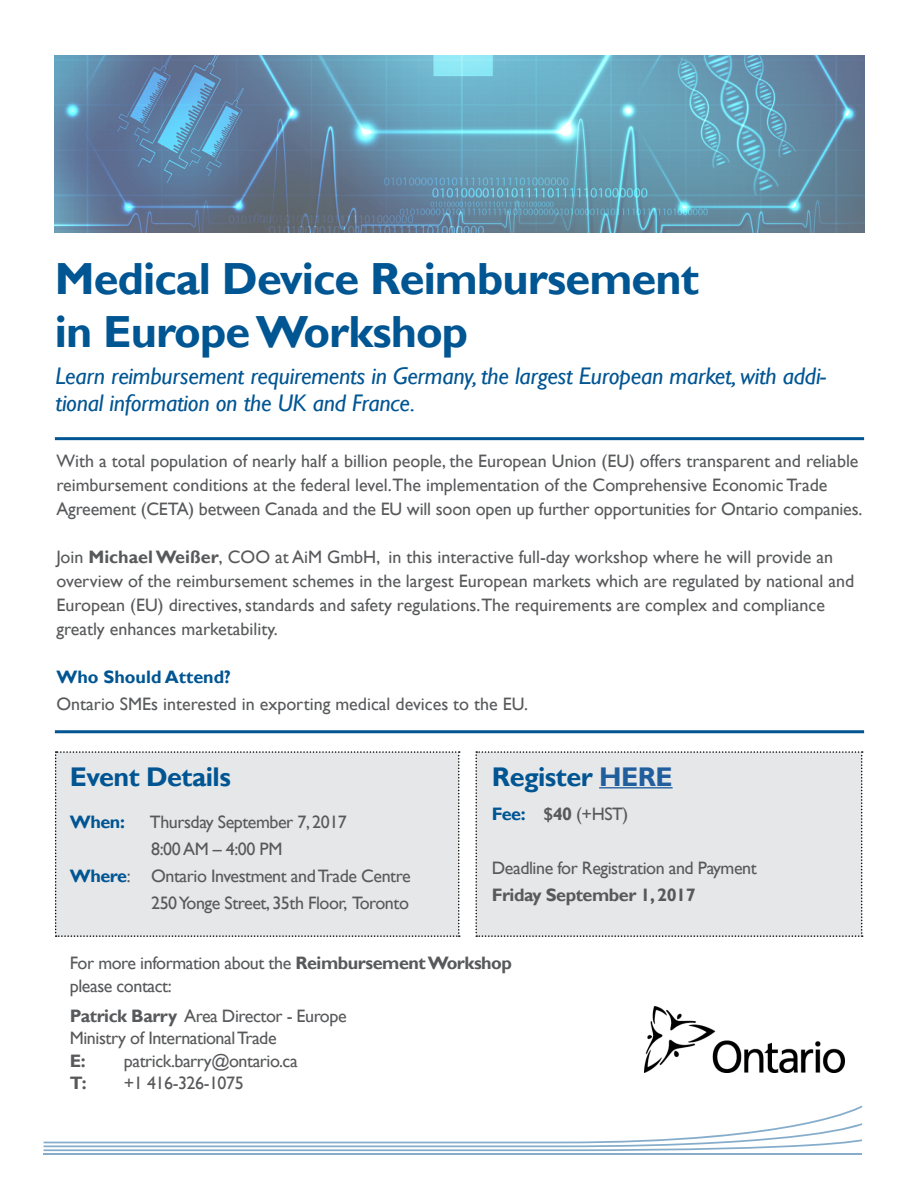
<style>
.page{position:relative;width:918px;height:1188px;background:#fff}
.page>*{position:absolute;margin:0;border:0;box-sizing:border-box;transform-origin:0 0}
.t1{font:700 45px/52.5px "Gill Sans";letter-spacing:-.02em;color:#005593}
.t2{font:700 27px "Gill Sans";letter-spacing:-.02em;color:#005592}
.t3{font:italic 24px/27px "Gill Sans";letter-spacing:-.01em;color:#005593}
.t4{font:18px/24px "Gill Sans";color:#58595b}
.t5{font:18px/22.5px "Gill Sans";letter-spacing:-.025em;color:#58595b}
.t6{font:700 18px "Gill Sans";letter-spacing:-.025em;color:#58595b}
.t7{font:700 18px "Gill Sans";color:#005592}
.t8{font:700 18px "Gill Sans";color:#005593}
.s1{font-weight:700}
.s2{font-weight:700;color:#005593}
.s3{color:#215e9e}
</style>
<div class="page">
<img style="left:54px;top:56px;width:810px;height:176px">
<img style="left:644px;top:1007px;width:201px;height:66px">
<hr style="left:44px;top:1153px;width:818px;height:2px;background:#005593">
<svg style="left:44px;top:1106px;width:818px;height:45px"></svg>
<hr style="left:55px;top:730px;width:809px;height:3px;background:#005592">
<hr style="left:55px;top:437px;width:809px;height:3px;background:#005592">
<div style="left:55px;top:751px;width:405px;height:186px;background:#e6e7e8"></div>
<div style="left:475px;top:751px;width:388px;height:186px;background:#e6e7e8"></div>
<hr style="left:599px;top:787px;width:74px;height:1px;background:#215e9e">
<h1 class="t1" style="left:55px;top:254px;width:646px">Medical Device Reimbursement in EuropeWorkshop</h1>
<h3 class="t3" style="left:56px;top:363px;width:772px">Learn reimbursement requirements in Germany, the largest European market, with addi&shy;tional information on the UK and France.</h3>
<p class="t4" style="left:56px;top:449px;width:807px">With a total population of nearly half a billion people, the European Union (EU) offers transparent and reliable reimbursement conditions at the federal level.The implementation of the Comprehensive Economic Trade<br>Agreement (CETA) between Canada and the EU will soon open up further opportunities for Ontario companies.</p>
<p class="t4" style="left:56px;top:545px;width:799px">Join <span class="s1">Michael Weißer</span>, COO at AiM GmbH, in this interactive full-day workshop where he will provide an overview of the reimbursement schemes in the largest European markets which are regulated by national and European (EU) directives, standards and safety regulations.The requirements are complex and compliance greatly enhances marketability.</p>
<p class="t7" style="left:56px;top:666px;width:176px">Who Should Attend?</p>
<p class="t4" style="left:56px;top:692px;width:473px">Ontario SMEs interested in exporting medical devices to the EU.</p>
<h2 class="t2" style="left:70px;top:760px;width:163px">Event Details</h2>
<p class="t8" style="left:70px;top:811px;width:57px">When:</p>
<p class="t5" style="left:150px;top:811px;width:198px">Thursday September 7, 2017</p>
<p class="t4" style="left:151px;top:837px;width:133px">8:00 AM – 4:00 PM</p>
<p class="t5" style="left:70px;top:865px;width:342px"><span class="s2">Where</span>: Ontario Investment and Trade Centre</p>
<p class="t5" style="left:151px;top:892px;width:259px">250 Yonge Street, 35th Floor, Toronto</p>
<h2 class="t2" style="left:492px;top:760px;width:182px">Register <span class="s3">HERE</span></h2>
<p class="t4" style="left:492px;top:803px;width:138px"><span class="s2">Fee:</span> <span class="s1">$40</span> (+HST)</p>
<p class="t5" style="left:492px;top:857px;width:266px">Deadline for Registration and Payment</p>
<p class="t6" style="left:492px;top:884px;width:205px">Friday September 1, 2017</p>
<p class="t5" style="left:70px;top:953px;width:444px">For more information about the <span class="s1">Reimbursement Workshop </span>please contact:</p>
<p class="t5" style="left:70px;top:1005px;width:278px"><span class="s1">Patrick Barry</span> Area Director - Europe<br>Ministry of International Trade</p>
<p class="t6" style="left:70px;top:1050px;width:17px">E:</p>
<p class="t5" style="left:124px;top:1050px;width:175px">patrick.barry@ontario.ca</p>
<p class="t6" style="left:70px;top:1073px;width:18px">T:</p>
<p class="t5" style="left:124px;top:1073px;width:121px">+1 416-326-1075</p>
</div>
